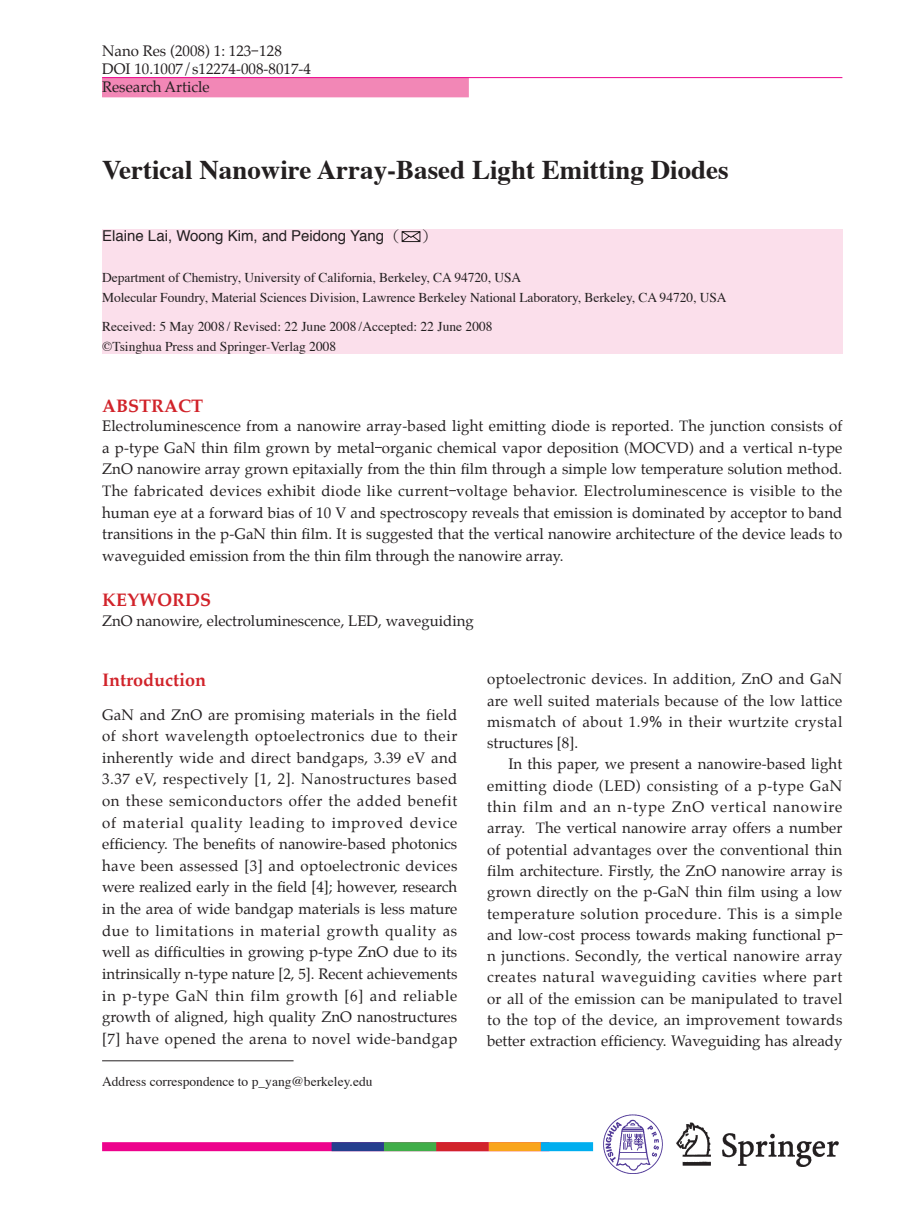
<style>
.page{position:relative;width:919px;height:1212px;background:#fff}
.page>*{position:absolute;margin:0;border:0;box-sizing:border-box;transform-origin:0 0}
.t1{font:700 27px "Times";color:#231f20}
.t2{font:700 18px "Palatino";color:#d1232a}
.t3{font:15px/21.6px "Palatino";letter-spacing:.015em;color:#231f20;text-align:justify}
.t4{font:15px "Helvetica";color:#231f20}
.t5{font:15px "Koz Min Pro Regular 90 pv RKSJ H";color:#231f20}
.t6{font:13.5px/20.2px "Times";letter-spacing:-.005em;color:#231f20}
.s1{font-family:"Koz Min Pro Regular 90 pv RKSJ H"}
.s2{font-family:"Arial"}
</style>
<div class="page">
<div style="left:103px;top:78px;width:365px;height:19px;background:#f287b6"></div>
<div style="left:102px;top:78px;width:367px;height:19px;border:2px solid #f287b6"></div>
<div style="left:102px;top:229px;width:740px;height:124px;background:#fbdfeb"></div>
<svg style="left:401px;top:231px;width:19px;height:11px"></svg>
<hr style="left:102px;top:77px;width:740px;height:1px;background:#ed028c">
<hr style="left:102px;top:1060px;width:191px;height:1px;background:#231f20">
<img style="left:676px;top:1122px;width:163px;height:45px">
<img style="left:603px;top:1114px;width:59px;height:59px">
<div style="left:102px;top:1142px;width:447px;height:9px;background:#ed028c"></div>
<div style="left:540px;top:1142px;width:53px;height:9px;background:#00aeef"></div>
<div style="left:488px;top:1142px;width:52px;height:9px;background:#f9a51b"></div>
<div style="left:436px;top:1142px;width:52px;height:9px;background:#d1232a"></div>
<div style="left:384px;top:1142px;width:52px;height:9px;background:#40ae49"></div>
<div style="left:331px;top:1142px;width:53px;height:9px;background:#253f8e"></div>
<p class="t3" style="left:102px;top:43px;width:210px;line-height:18px;text-align:left">Nano Res (2008) 1: 123 128<br>DOI 10.1007/s12274-008-8017-4<br>Research Article</p>
<h1 class="t1" style="left:102px;top:159px;width:628px">Vertical Nanowire Array-Based Light Emitting Diodes</h1>
<p class="t4" style="left:102px;top:230px;width:298px">Elaine Lai, Woong Kim, and Peidong Yang<span class="s1">（</span></p>
<p class="t5" style="left:422px;top:230px;width:16px">）</p>
<p class="t6" style="left:102px;top:268px;width:626px">Department of Chemistry, University of California, Berkeley, CA 94720, USA<br>Molecular Foundry, Material Sciences Division, Lawrence Berkeley National Laboratory, Berkeley, CA 94720, USA</p>
<p class="t6" style="left:102px;top:317px;width:392px">Received: 5 May 2008 / Revised: 22 June 2008 /Accepted: 22 June 2008 ©Tsinghua Press and Springer-Verlag 2008</p>
<p class="t2" style="left:102px;top:397px;width:103px">ABSTRACT</p>
<p class="t3" style="left:102px;top:416px;width:741px">Electroluminescence from a nanowire array-based light emitting diode is reported. The junction consists of a p-type GaN thin film grown by metal organic chemical vapor deposition (MOCVD) and a vertical n-type ZnO nanowire array grown epitaxially from the thin film through a simple low temperature solution method.<br>The fabricated devices exhibit diode like current voltage behavior. Electroluminescence is visible to the human eye at a forward bias of 10 V and spectroscopy reveals that emission is dominated by acceptor to band transitions in the p-GaN thin film. It is suggested that the vertical nanowire architecture of the device leads to waveguided emission from the thin film through the nanowire array.</p>
<p class="t2" style="left:102px;top:592px;width:110px">KEYWORDS</p>
<p class="t3" style="left:102px;top:611px;width:373px">ZnO nanowire, electroluminescence, LED, waveguiding</p>
<p class="t2" style="left:102px;top:672px;width:105px">Introduction</p>
<p class="t3" style="left:102px;top:705px;width:357px">GaN and ZnO are promising materials in the field of short wavelength optoelectronics due to their inherently wide and direct bandgaps, 3.39 eV and 3.37 eV, respectively [1, 2]. Nanostructures based on these semiconductors offer the added benefit of material quality leading to improved device efficiency. The benefits of nanowire-based photonics have been assessed [3] and optoelectronic devices were realized early in the field [4]; however, research in the area of wide bandgap materials is less mature due to limitations in material growth quality as well as difficulties in growing p-type ZnO due to its intrinsically n-type nature [2, 5]. Recent achievements in p-type GaN thin film growth [6] and reliable growth of aligned, high quality ZnO nanostructures [7] have opened the arena to novel wide-bandgap</p>
<p class="t6" style="left:102px;top:1073px;width:272px">Address correspondence to p_yang@berkeley.edu</p>
<p class="t3" style="left:487px;top:669px;width:357px">optoelectronic devices. In addition, ZnO and GaN are well suited materials because of the low lattice mismatch of about 1.9<span class="s2">%</span> in their wurtzite crystal structures [8].</p>
<p class="t3" style="left:487px;top:755px;width:357px;text-align:left;text-indent:21px">In this paper, we present a nanowire-based light emitting diode (LED) consisting of a p-type GaN thin film and an n-type ZnO vertical nanowire array. The vertical nanowire array offers a number of potential advantages over the conventional thin film architecture. Firstly, the ZnO nanowire array is grown directly on the p-GaN thin film using a low temperature solution procedure. This is a simple and low-cost process towards making functional p n junctions. Secondly, the vertical nanowire array creates natural waveguiding cavities where part or all of the emission can be manipulated to travel to the top of the device, an improvement towards better extraction efficiency. Waveguiding has already</p>
</div>
